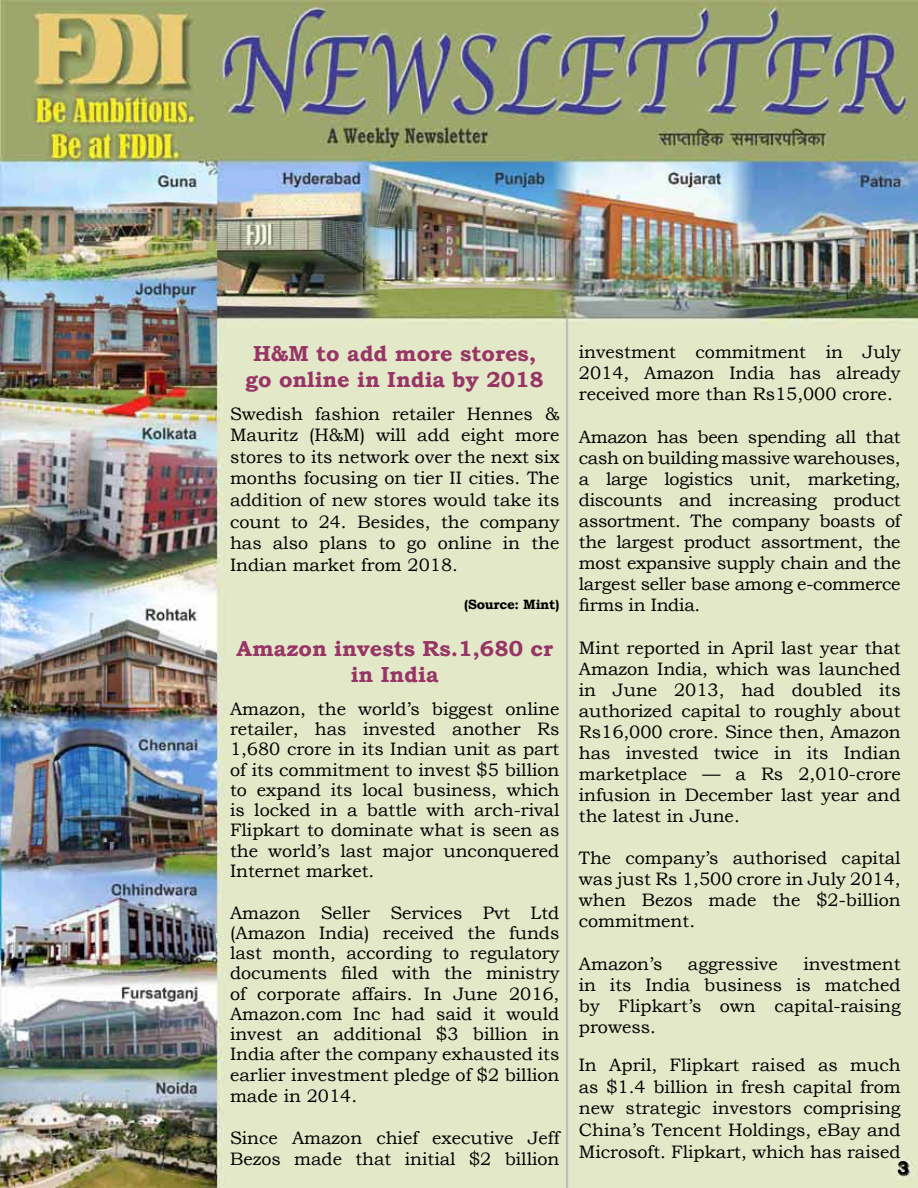
<style>
.page{position:relative;width:918px;height:1188px;background:#fff}
.page>*{position:absolute;margin:0;border:0;box-sizing:border-box;transform-origin:0 0}
.t1{font:700 21.75px/26.1px "Bookman Old Style";color:#973566;text-align:center}
.t2{font:700 18.45px "Bookman Old Style";color:#000}
.t3{font:18px/21px "Bookman Old Style";color:#000;text-align:justify}
.t4{font:700 13.5px "Bookman Old Style";letter-spacing:-.02em;color:#000}
</style>
<div class="page">
<img style="left:0;top:0;width:918px;height:1188px">
<hr style="left:566px;top:318px;width:2px;height:870px;background:#bcbec0">
<p class="t1" style="left:246px;top:340px;width:300px">H&amp;M to add more stores, go online in India by 2018</p>
<p class="t3" style="left:230px;top:403px;width:331px;line-height:21.6px">Swedish fashion retailer Hennes &amp; Mauritz (H&amp;M) will add eight more stores to its network over the next six months focusing on tier II cities. The addition of new stores would take its count to 24. Besides, the company has also plans to go online in the Indian market from 2018.</p>
<p class="t4" style="left:464px;top:594px;width:97px">(Source: Mint)</p>
<p class="t1" style="left:236px;top:636px;width:318px">Amazon invests Rs.1,680 cr in India</p>
<p class="t3" style="left:230px;top:699px;width:331px;line-height:20.2px">Amazon, the world’s biggest online retailer, has invested another Rs 1,680 crore in its Indian unit as part of its commitment to invest $5 billion to expand its local business, which is locked in a battle with arch-rival Flipkart to dominate what is seen as the world’s last major unconquered Internet market.</p>
<p class="t3" style="left:230px;top:902px;width:331px;line-height:20.4px">Amazon Seller Services Pvt Ltd (Amazon India) received the funds last month, according to regulatory documents filed with the ministry of corporate affairs. In June 2016, Amazon.com Inc had said it would invest an additional $3 billion in India after the company exhausted its earlier investment pledge of $2 billion made in 2014.</p>
<p class="t3" style="left:230px;top:1128px;width:331px">Since Amazon chief executive Jeff<br>Bezos made that initial $2 billion</p>
<p class="t3" style="left:579px;top:342px;width:323px">investment commitment in July 2014, Amazon India has already received more than Rs15,000 crore.</p>
<p class="t3" style="left:579px;top:427px;width:323px">Amazon has been spending all that cash on building massive warehouses, a large logistics unit, marketing, discounts and increasing product assortment. The company boasts of the largest product assortment, the most expansive supply chain and the largest seller base among e-commerce firms in India.</p>
<p class="t3" style="left:579px;top:637px;width:323px">Mint reported in April last year that Amazon India, which was launched in June 2013, had doubled its authorized capital to roughly about Rs16,000 crore. Since then, Amazon has invested twice in its Indian marketplace — a Rs 2,010-crore infusion in December last year and the latest in June.</p>
<p class="t3" style="left:579px;top:848px;width:323px">The company’s authorised capital was just Rs 1,500 crore in July 2014, when Bezos made the $2-billion commitment.</p>
<p class="t3" style="left:579px;top:953px;width:85px">Amazon’s</p>
<p class="t3" style="left:688px;top:953px;width:92px">aggressive</p>
<p class="t3" style="left:579px;top:953px;width:323px;text-indent:225px">investment in its India business is matched by Flipkart’s own capital-raising prowess.</p>
<p class="t3" style="left:579px;top:1054px;width:323px;line-height:21.6px">In April, Flipkart raised as much as $1.4 billion in fresh capital from new strategic investors comprising China’s Tencent Holdings, eBay and Microsoft. Flipkart, which has raised</p>
<p class="t2" style="left:897px;top:1155px;width:14px">3</p>
</div>
